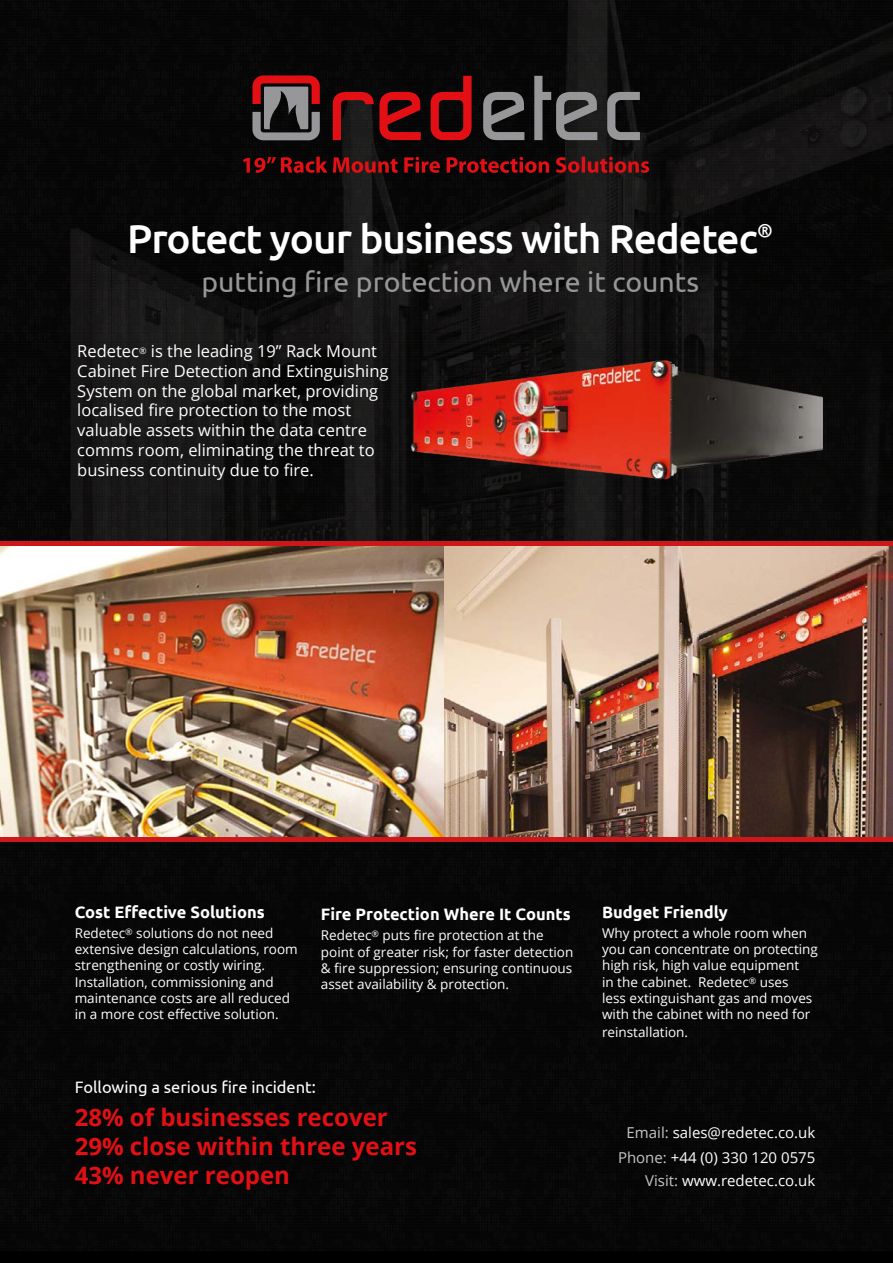
<style>
.page{position:relative;width:893px;height:1263px;background:#fff}
.page>*{position:absolute;margin:0;border:0;box-sizing:border-box;transform-origin:0 0}
.t1{font:500 40.5px "Ubuntu";letter-spacing:-.025em;color:#fff}
.t2{font:28.5px "Ubuntu";color:#979799}
.t3{font:700 24px/28.8px "Open Sans";color:#e21014}
.t4{font:16.5px/19.8px "Open Sans";color:#fff}
.t5{font:700 16.5px "Ubuntu";color:#fff}
.t6{font:16.5px "Ubuntu";color:#fff}
.t7{font:15px/25.5px "Open Sans";color:#fff;text-align:center}
.t8{font:13.5px/16.2px "Open Sans";color:#fff}
.s1{color:#c6c6c6}
</style>
<div class="page">
<div style="left:0;top:842px;width:893px;height:421px;background:#000"></div>
<img style="left:0;top:842px;width:893px;height:409px">
<img style="left:0;top:0;width:893px;height:541px">
<svg style="left:243px;top:157px;width:406px;height:16px"></svg>
<svg style="left:431px;top:76px;width:41px;height:64px"></svg>
<svg style="left:483px;top:92px;width:41px;height:48px"></svg>
<svg style="left:534px;top:76px;width:63px;height:64px"></svg>
<svg style="left:607px;top:92px;width:33px;height:48px"></svg>
<svg style="left:333px;top:92px;width:88px;height:48px"></svg>
<svg style="left:252px;top:75px;width:68px;height:65px"></svg>
<img style="left:400px;top:344px;width:430px;height:150px">
<img style="left:0;top:545px;width:893px;height:292px">
<hr style="left:0;top:541px;width:893px;height:4px;background:#cd171a">
<div style="left:0;top:837px;width:893px;height:5px;background:#cd171a"></div>
<h1 class="t1" style="left:127px;top:213px;width:648px">Protect your business with Redetec<sup>®</sup></h1>
<h2 class="t2" style="left:201px;top:264px;width:499px">putting fire protection where it counts</h2>
<p class="t4" style="left:77px;top:341px;width:313px">Redetec<sup>®</sup> is the leading 19” Rack Mount Cabinet Fire Detection and Extinguishing System on the global market, providing localised fire protection to the most valuable assets within the data centre comms room, eliminating the threat to business continuity due to fire.</p>
<p class="t5" style="left:75px;top:902px;width:192px">Cost Effective Solutions</p>
<p class="t8" style="left:75px;top:925px;width:225px">Redetec<sup>®</sup> solutions do not need extensive design calculations, room strengthening or costly wiring.<br>Installation, commissioning and maintenance costs are all reduced in a more cost effective solution.</p>
<p class="t5" style="left:321px;top:904px;width:251px">Fire Protection Where It Counts</p>
<p class="t8" style="left:321px;top:927px;width:254px">Redetec<sup>®</sup> puts fire protection at the point of greater risk; for faster detection &amp; fire suppression; ensuring continuous asset availability &amp; protection.</p>
<p class="t6" style="left:75px;top:1077px;width:243px">Following a serious fire incident:</p>
<h3 class="t3" style="left:75px;top:1102px;width:344px">28% of businesses recover<br>29% close within three years<br>43% never reopen</h3>
<p class="t5" style="left:602px;top:902px;width:127px">Budget Friendly</p>
<p class="t8" style="left:602px;top:925px;width:217px">Why protect a whole room when you can concentrate on protecting high risk, high value equipment<br>in the cabinet. Redetec<sup>®</sup> uses<br>less extinguishant gas and moves with the cabinet with no need for</p>
<p class="t8" style="left:602px;top:1024px;width:88px">reinstallation.</p>
<p class="t7" style="left:618px;top:1119px;width:199px"><span class="s1">Email:</span> sales@redetec.co.uk<br><span class="s1">Phone:</span> +44 (0) 330 120 0575</p>
<p class="t7" style="left:645px;top:1167px;width:172px"><span class="s1">Visit:</span> www.redetec.co.uk</p>
</div>
